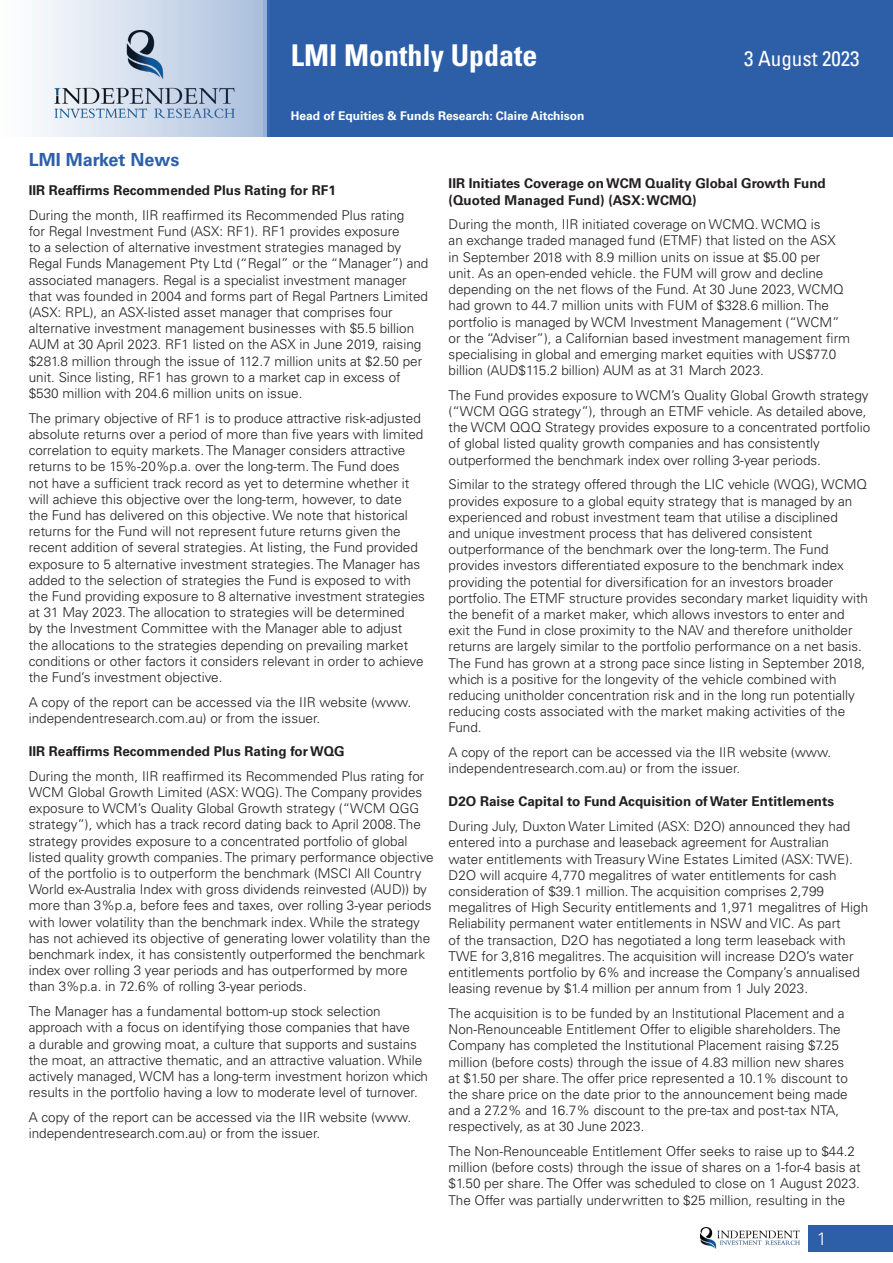
<style>
.page{position:relative;width:893px;height:1263px;background:#fff}
.page>*{position:absolute;margin:0;border:0;box-sizing:border-box;transform-origin:0 0}
.Title{font:700 condensed 30px "Univers LT Std";color:#fff}
.Title-2{font:condensed 21px "Univers LT Std";color:#fff}
.Header_3{font:700 18px "Univers LT Std";color:#2d5fa9}
.t1{font:300 18px "Univers LT Std";color:#fff}
.Source{font:300 13.5px/16.2px "Univers LT Std";color:#231f20}
.Body_Text{font:300 13.5px/16.2px "Univers LT Std";color:#231f20}
.Header_4{font:700 13.5px/16.2px "Univers LT Std";color:#231f20}
.Header_4-2{font:700 12px "Univers LT Std";color:#fff}
</style>
<div class="page">
<div style="left:808px;top:1225px;width:85px;height:26px;background:#2d5fa9"></div>
<img style="left:700px;top:1227px;width:99px;height:21px">
<svg style="left:39px;top:0;width:854px;height:136px;background:#547cb7"></svg>
<p class="Title" style="left:291px;top:37px;width:248px">LMI Monthly Update</p>
<p class="Title-2" style="left:744px;top:45px;width:117px">3 August 2023</p>
<p class="Header_4-2" style="left:291px;top:109px;width:295px">Head of Equities &amp; Funds Research: Claire Aitchison</p>
<p class="Header_3" style="left:29px;top:149px;width:152px">LMI Market News</p>
<p class="Header_4" style="left:29px;top:182px;width:309px">IIR Reaffirms Recommended Plus Rating for RF1</p>
<p class="Source" style="left:29px;top:207px;width:401px">During the month, IIR reaffirmed its Recommended Plus rating<br>for Regal Investment Fund (ASX: RF1). RF1 provides exposure<br>to a selection of alternative investment strategies managed by Regal Funds Management Pty Ltd (“Regal” or the “Manager”) and associated managers. Regal is a specialist investment manager that was founded in 2004 and forms part of Regal Partners Limited (ASX: RPL), an ASX-listed asset manager that comprises four alternative investment management businesses with $5.5 billion AUM at 30 April 2023. RF1 listed on the ASX in June 2019, raising $281.8 million through the issue of 112.7 million units at $2.50 per unit. Since listing, RF1 has grown to a market cap in excess of $530 million with 204.6 million units on issue.</p>
<p class="Source" style="left:29px;top:410px;width:398px">The primary objective of RF1 is to produce attractive risk-adjusted absolute returns over a period of more than five years with limited correlation to equity markets. The Manager considers attractive returns to be 15%-20%p.a. over the long-term. The Fund does<br>not have a sufficient track record as yet to determine whether it will achieve this objective over the long-term, however, to date<br>the Fund has delivered on this objective. We note that historical returns for the Fund will not represent future returns given the recent addition of several strategies. At listing, the Fund provided exposure to 5 alternative investment strategies. The Manager has added to the selection of strategies the Fund is exposed to with the Fund providing exposure to 8 alternative investment strategies at 31 May 2023. The allocation to strategies will be determined<br>by the Investment Committee with the Manager able to adjust the allocations to the strategies depending on prevailing market conditions or other factors it considers relevant in order to achieve the Fund’s investment objective.</p>
<p class="Body_Text" style="left:29px;top:694px;width:384px">A copy of the report can be accessed via the IIR website (www. independentresearch.com.au) or from the issuer.</p>
<p class="Header_4" style="left:29px;top:743px;width:317px">IIR Reaffirms Recommended Plus Rating for WQG</p>
<p class="Source" style="left:29px;top:768px;width:406px">During the month, IIR reaffirmed its Recommended Plus rating for WCM Global Growth Limited (ASX: WQG). The Company provides exposure to WCM’s Quality Global Growth strategy (“WCM QGG strategy”), which has a track record dating back to April 2008. The strategy provides exposure to a concentrated portfolio of global listed quality growth companies. The primary performance objective of the portfolio is to outperform the benchmark (MSCI All Country World ex-Australia Index with gross dividends reinvested (AUD)) by more than 3%p.a, before fees and taxes, over rolling 3-year periods with lower volatility than the benchmark index. While the strategy has not achieved its objective of generating lower volatility than the benchmark index, it has consistently outperformed the benchmark index over rolling 3 year periods and has outperformed by more than 3%p.a. in 72.6% of rolling 3-year periods.</p>
<p class="Source" style="left:29px;top:1003px;width:401px">The Manager has a fundamental bottom-up stock selection approach with a focus on identifying those companies that have<br>a durable and growing moat, a culture that supports and sustains the moat, an attractive thematic, and an attractive valuation. While actively managed, WCM has a long-term investment horizon which results in the portfolio having a low to moderate level of turnover.</p>
<p class="Body_Text" style="left:29px;top:1109px;width:384px">A copy of the report can be accessed via the IIR website (www. independentresearch.com.au) or from the issuer.</p>
<p class="Header_4" style="left:449px;top:176px;width:379px">IIR Initiates Coverage on WCM Quality Global Growth Fund (Quoted Managed Fund) (ASX: WCMQ)</p>
<p class="Source" style="left:449px;top:216px;width:403px">During the month, IIR initiated coverage on WCMQ. WCMQ is<br>an exchange traded managed fund (ETMF) that listed on the ASX<br>in September 2018 with 8.9 million units on issue at $5.00 per<br>unit. As an open-ended vehicle. the FUM will grow and decline depending on the net flows of the Fund. At 30 June 2023, WCMQ had grown to 44.7 million units with FUM of $328.6 million. The portfolio is managed by WCM Investment Management (“WCM” or the “Adviser”), a Californian based investment management firm specialising in global and emerging market equities with US$77.0 billion (AUD$115.2 billion) AUM as at 31 March 2023.</p>
<p class="Source" style="left:449px;top:387px;width:423px">The Fund provides exposure to WCM’s Quality Global Growth strategy (“WCM QGG strategy”), through an ETMF vehicle. As detailed above, the WCM QQQ Strategy provides exposure to a concentrated portfolio of global listed quality growth companies and has consistently outperformed the benchmark index over rolling 3-year periods.</p>
<p class="Source" style="left:449px;top:476px;width:421px">Similar to the strategy offered through the LIC vehicle (WQG), WCMQ provides exposure to a global equity strategy that is managed by an experienced and robust investment team that utilise a disciplined<br>and unique investment process that has delivered consistent outperformance of the benchmark over the long-term. The Fund provides investors differentiated exposure to the benchmark index providing the potential for diversification for an investors broader portfolio. The ETMF structure provides secondary market liquidity with the benefit of a market maker, which allows investors to enter and exit the Fund in close proximity to the NAV and therefore unitholder returns are largely similar to the portfolio performance on a net basis.<br>The Fund has grown at a strong pace since listing in September 2018, which is a positive for the longevity of the vehicle combined with reducing unitholder concentration risk and in the long run potentially reducing costs associated with the market making activities of the Fund.</p>
<p class="Body_Text" style="left:449px;top:744px;width:384px">A copy of the report can be accessed via the IIR website (www. independentresearch.com.au) or from the issuer.</p>
<p class="Header_4" style="left:449px;top:794px;width:387px">D2O Raise Capital to Fund Acquisition of Water Entitlements</p>
<p class="Source" style="left:449px;top:818px;width:421px">During July, Duxton Water Limited (ASX: D2O) announced they had entered into a purchase and leaseback agreement for Australian<br>water entitlements with Treasury Wine Estates Limited (ASX: TWE).<br>D2O will acquire 4,770 megalitres of water entitlements for cash consideration of $39.1 million. The acquisition comprises 2,799 megalitres of High Security entitlements and 1,971 megalitres of High Reliability permanent water entitlements in NSW and VIC. As part<br>of the transaction, D2O has negotiated a long term leaseback with TWE for 3,816 megalitres. The acquisition will increase D2O’s water entitlements portfolio by 6% and increase the Company’s annualised leasing revenue by $1.4 million per annum from 1 July 2023.</p>
<p class="Source" style="left:449px;top:1005px;width:401px">The acquisition is to be funded by an Institutional Placement and a Non-Renounceable Entitlement Offer to eligible shareholders. The Company has completed the Institutional Placement raising $7.25 million (before costs) through the issue of 4.83 million new shares at $1.50 per share. The offer price represented a 10.1% discount to the share price on the date prior to the announcement being made and a 27.2% and 16.7% discount to the pre-tax and post-tax NTA, respectively, as at 30 June 2023.</p>
<p class="Source" style="left:449px;top:1143px;width:413px">The Non-Renounceable Entitlement Offer seeks to raise up to $44.2 million (before costs) through the issue of shares on a 1-for-4 basis at $1.50 per share. The Offer was scheduled to close on 1 August 2023.<br>The Offer was partially underwritten to $25 million, resulting in the</p>
<h3 class="t1" style="left:817px;top:1227px;width:12px">1</h3>
</div>
